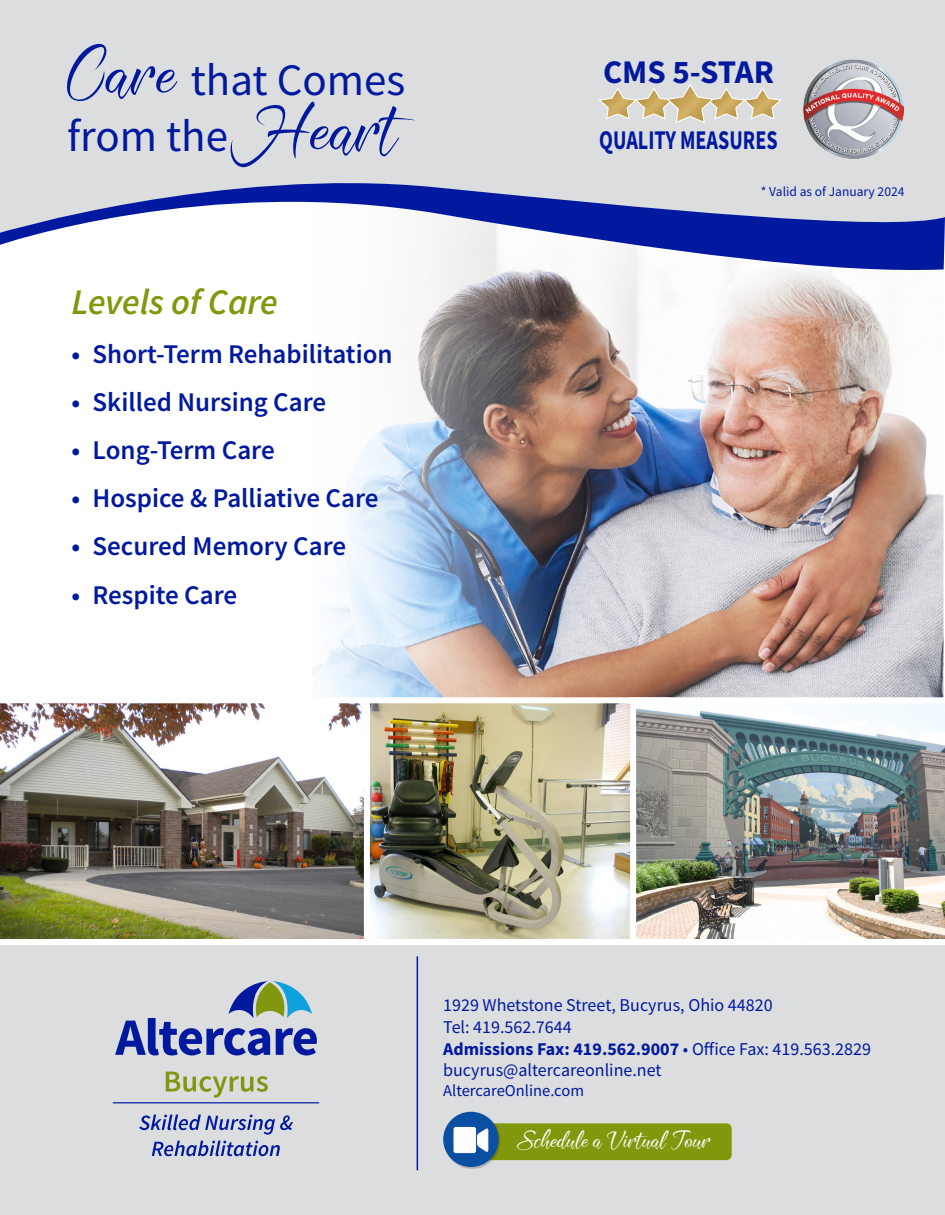
<style>
.page{position:relative;width:945px;height:1215px;background:#fff}
.page>*{position:absolute;margin:0;border:0;box-sizing:border-box;transform-origin:0 0}
.t1{font:45px "Source Sans Pro";color:#00199f}
.t2{font:italic 600 36px "Source Sans Pro";color:#81980d}
.t3{font:700 33px "Source Sans Pro";color:#00199f}
.t4{font:600 27px "Source Sans Pro";color:#00199f}
.t5{font:700 27px "Source Sans Pro";color:#00199f;scale:.75 1}
.t6{font:19.65px "Shinelight";color:#fff}
.t7{font:18px "Source Sans Pro";color:#00199f}
.t8{font:700 18px "Source Sans Pro";color:#00199f}
.t9{font:16.5px "Source Sans Pro";color:#00199f}
.t10{font:13.5px "Source Sans Pro";color:#00199f}
.s1{font-family:"Shinelight";font-size:57.75px}
.s2{font-weight:400}
</style>
<div class="page">
<img style="left:314px;top:274px;width:630px;height:423px">
<div style="left:0;top:0;width:945px;height:166px;background:#dcdddf"></div>
<svg style="left:0;top:166px;width:945px;height:108px"></svg>
<img style="left:804px;top:59px;width:100px;height:100px">
<svg style="left:597px;top:83px;width:186px;height:41px;background:#d9ceb8"></svg>
<div style="left:0;top:945px;width:945px;height:270px;background:#dcdddf"></div>
<hr style="left:417px;top:956px;width:1px;height:214px;background:#00199f">
<svg style="left:139px;top:1115px;width:154px;height:20px"></svg>
<svg style="left:152px;top:1141px;width:128px;height:15px"></svg>
<svg style="left:166px;top:1072px;width:102px;height:26px"></svg>
<hr style="left:113px;top:1102px;width:206px;height:1px;background:#00199f">
<svg style="left:115px;top:981px;width:202px;height:74px"></svg>
<img style="left:370px;top:704px;width:260px;height:234px">
<div style="left:356px;top:697px;width:315px;height:248px;border:6px solid #fff"></div>
<img style="left:630px;top:697px;width:315px;height:248px">
<img style="left:0;top:697px;width:370px;height:248px">
<div style="left:473px;top:1123px;width:259px;height:37px;background:#81980d;border-radius:5px"></div>
<div style="left:444px;top:1113px;width:57px;height:56px;background:#231f20;opacity:.25"></div>
<div style="left:443px;top:1112px;width:56px;height:55px;background:#0a4fa2;border-radius:50%"></div>
<div style="left:454px;top:1127px;width:22px;height:26px;background:#fff;border-radius:2px"></div>
<div style="left:454px;top:1127px;width:22px;height:26px;border:1px solid #fff;border-radius:2px"></div>
<svg style="left:477px;top:1129px;width:11px;height:23px"></svg>
<p class="t1" style="left:67px;top:51px;width:340px"><span class="s1">Care</span> that Comes</p>
<p class="t1" style="left:67px;top:108px;width:332px">from the <span class="s1">Heart</span></p>
<p class="t2" style="left:72px;top:279px;width:208px">Levels of Care</p>
<p class="t4" style="left:72px;top:336px;width:323px">• Short-Term Rehabilitation</p>
<p class="t4" style="left:72px;top:384px;width:256px">• Skilled Nursing Care</p>
<p class="t4" style="left:72px;top:432px;width:205px">• Long-Term Care</p>
<p class="t4" style="left:72px;top:481px;width:309px">• Hospice &amp; Palliative Care</p>
<p class="t4" style="left:72px;top:529px;width:276px">• Secured Memory Care</p>
<p class="t4" style="left:72px;top:577px;width:167px">• Respite Care</p>
<p class="t3" style="left:603px;top:49px;width:172px">CMS 5-STAR</p>
<p class="t5" style="left:599px;top:122px;width:239px">QUALITY MEASURES</p>
<p class="t10" style="left:761px;top:183px;width:145px">* Valid as of January 2024</p>
<p class="t7" style="left:443px;top:994px;width:331px">1929 Whetstone Street, Bucyrus, Ohio 44820</p>
<p class="t7" style="left:443px;top:1016px;width:130px">Tel: 419.562.7644</p>
<p class="t8" style="left:443px;top:1036px;width:429px">Admissions Fax: 419.562.9007 <span class="s2">• Office Fax: 419.563.2829</span></p>
<p class="t7" style="left:443px;top:1059px;width:220px">bucyrus@altercareonline.net</p>
<p class="t9" style="left:443px;top:1080px;width:142px">AltercareOnline.com</p>
<p class="t6" style="left:517px;top:1131px;width:195px">Schedule a Virtual Tour</p>
</div>
